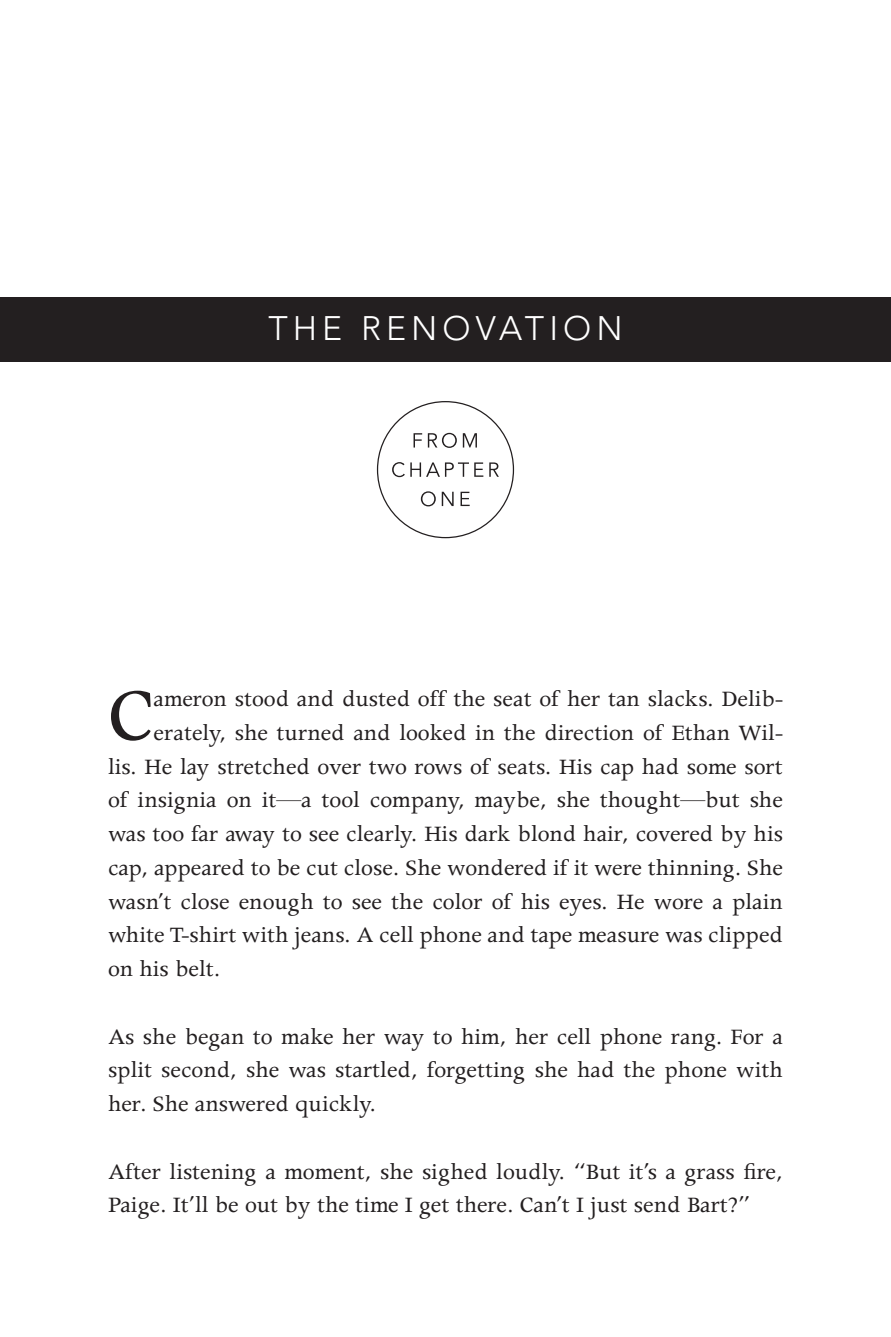
<style>
.page{position:relative;width:891px;height:1337px;background:#fff}
.page>*{position:absolute;margin:0;border:0;box-sizing:border-box;transform-origin:0 0}
.t1{font:83.25px "Apollo";color:#231f20}
.t2{font:300 33.75px "Avenir";letter-spacing:.15em;color:#fff}
.t3{font:24.75px/33.8px "Apollo";color:#231f20;text-align:justify}
</style>
<div class="page">
<div style="left:0;top:297px;width:891px;height:65px;background:#231f20"></div>
<svg style="left:414px;top:433px;width:63px;height:15px"></svg>
<svg style="left:392px;top:462px;width:107px;height:15px"></svg>
<svg style="left:421px;top:491px;width:49px;height:15px"></svg>
<p class="t2" style="left:268px;top:308px;width:356px">THE RENOVATION</p>
<p class="t1" style="left:108px;top:670px;width:47px">C</p>
<p class="t3" style="left:154px;top:682px;width:631px">ameron stood and dusted off the seat of her tan slacks. Delib-</p>
<p class="t3" style="left:154px;top:716px;width:631px">erately, she turned and looked in the direction of Ethan Wil-</p>
<p class="t3" style="left:108px;top:750px;width:676px">lis. He lay stretched over two rows of seats. His cap had some sort</p>
<p class="t3" style="left:108px;top:784px;width:676px">of insignia on it—a tool company, maybe, she thought—but she</p>
<p class="t3" style="left:108px;top:817px;width:677px">was too far away to see clearly. His dark blond hair, covered by his</p>
<p class="t3" style="left:108px;top:851px;width:677px">cap, appeared to be cut close. She wondered if it were thinning. She</p>
<p class="t3" style="left:108px;top:885px;width:676px">wasn’t close enough to see the color of his eyes. He wore a plain</p>
<p class="t3" style="left:108px;top:919px;width:677px">white T-shirt with jeans. A cell phone and tape measure was clipped</p>
<p class="t3" style="left:108px;top:952px;width:114px">on his belt.</p>
<p class="t3" style="left:108px;top:1020px;width:676px">As she began to make her way to him, her cell phone rang. For a split second, she was startled, forgetting she had the phone with her. She answered quickly.</p>
<p class="t3" style="left:108px;top:1155px;width:676px">After listening a moment, she sighed loudly. “But it’s a grass fire,<br>Paige. It’ll be out by the time I get there. Can’t I just send Bart?”</p>
</div>
